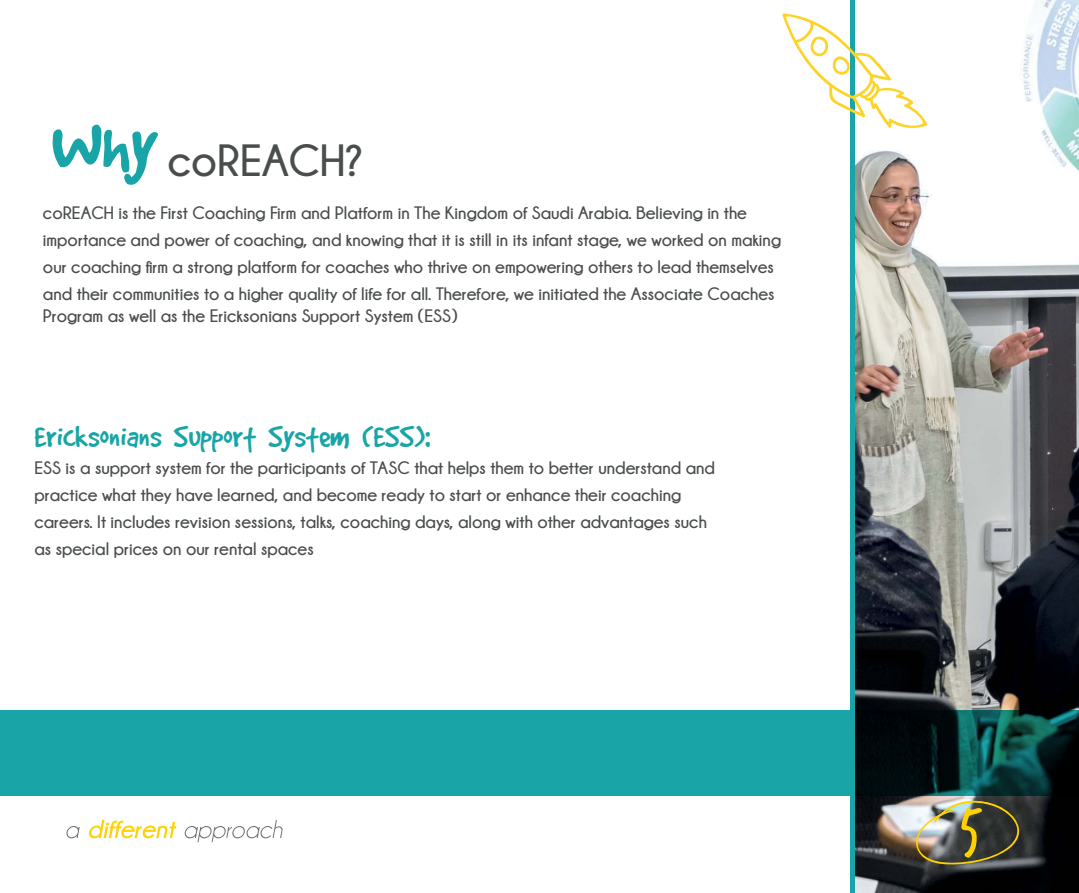
<style>
.page{position:relative;width:1079px;height:893px;background:#fff}
.page>*{position:absolute;margin:0;border:0;box-sizing:border-box;transform-origin:0 0}
.t1{font:60px "Trash Hand";color:#fed200}
.t2{font:700 45px "Champagne&Limousines";color:#4a4d4d}
.t3{font:33px "Good Dog Plain";color:#19a5a7}
.t4{font:700 18px/27px "Champagne&Limousines";color:#4a4d4d}
.s1{font-family:"Good Dog Plain";font-weight:400;font-size:82.5px;color:#19a5a7}
</style>
<div class="page">
<img style="left:855px;top:0;width:223px;height:893px">
<svg style="left:66px;top:826px;width:14px;height:12px"></svg>
<svg style="left:89px;top:820px;width:87px;height:18px"></svg>
<svg style="left:184px;top:820px;width:99px;height:22px"></svg>
<img style="left:913px;top:798px;width:107px;height:67px">
<svg style="left:0;top:710px;width:1078px;height:85px;background:#158b8c"></svg>
<div style="left:850px;top:0;width:5px;height:893px;background:#19a5a7"></div>
<svg style="left:782px;top:14px;width:145px;height:114px"></svg>
<h2 class="t2" style="left:51px;top:140px;width:314px"><span class="s1">Why</span> coREACH?</h2>
<p class="t4" style="left:43px;top:200px;width:739px">coREACH is the First Coaching Firm and Platform in The Kingdom of Saudi Arabia. Believing in the importance and power of coaching, and knowing that it is still in its infant stage, we worked on making our coaching firm a strong platform for coaches who thrive on empowering others to lead themselves and their communities to a higher quality of life for all. Therefore, we initiated the Associate Coaches</p>
<p class="t4" style="left:43px;top:302px;width:416px">Program as well as the Ericksonians Support System (ESS)</p>
<h3 class="t3" style="left:34px;top:420px;width:397px">Ericksonians Support System (ESS):</h3>
<p class="t4" style="left:34px;top:454px;width:682px">ESS is a support system for the participants of TASC that helps them to better understand and practice what they have learned, and become ready to start or enhance their coaching careers. It includes revision sessions, talks, coaching days, along with other advantages such as special prices on our rental spaces</p>
<h1 class="t1" style="left:960px;top:797px;width:22px">5</h1>
</div>
